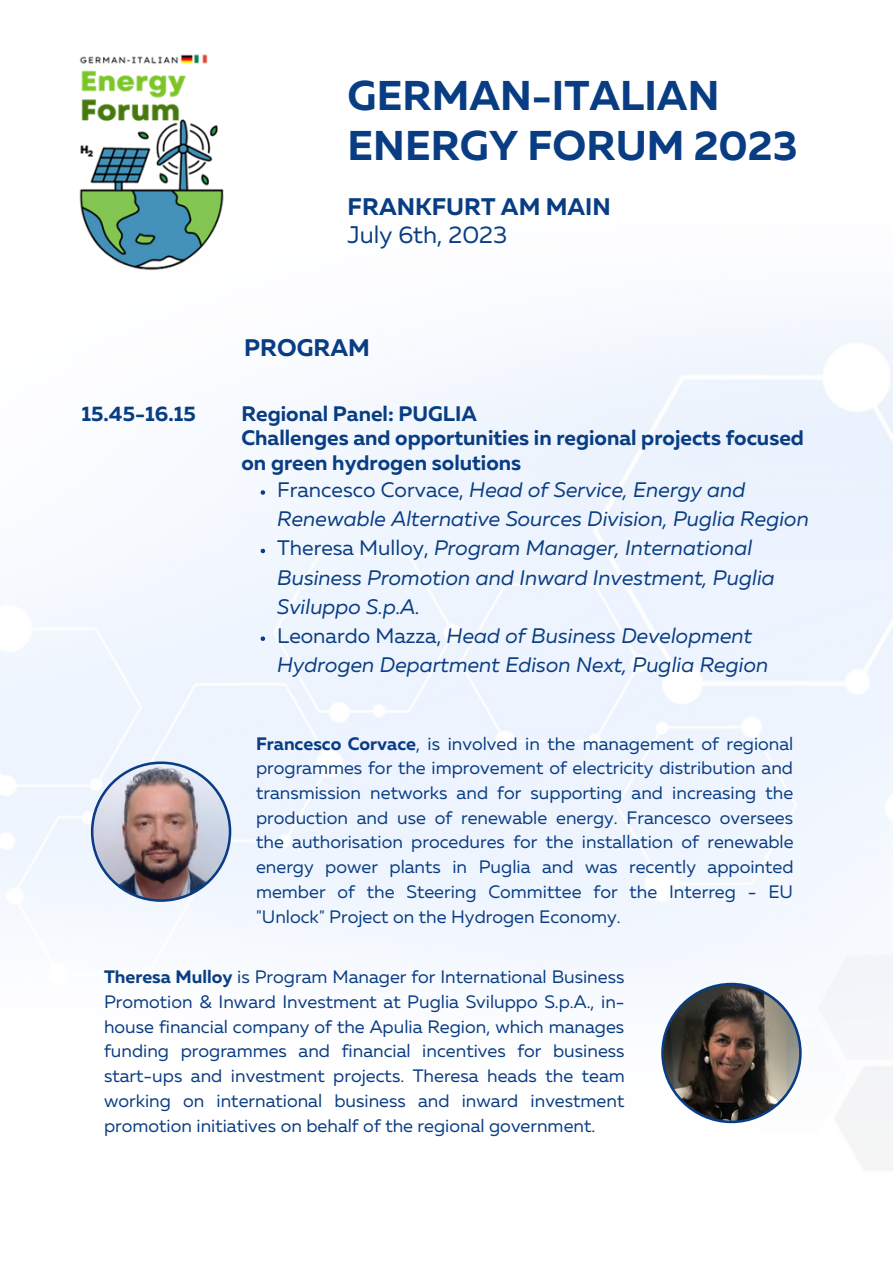
<style>
.page{position:relative;width:893px;height:1264px;background:#fff}
.page>*{position:absolute;margin:0;border:0;box-sizing:border-box;transform-origin:0 0}
.t1{font:700 41.55px "Muller";color:#093d83}
.t2{font:700 24px "Muller";color:#093d83}
.t3{font:24px "Muller";color:#093d83}
.t4{font:italic 21px/29.2px "Muller";color:#093d83}
.t5{font:700 21px/24.8px "Muller";color:#093d83}
.t6{font:18px/24.8px "Muller";color:#093d83;text-align:justify}
.s1{font-style:normal}
.s2{font-weight:700}
</style>
<div class="page">
<img style="left:0;top:314px;width:892px;height:856px">
<img style="left:0;top:54px;width:339px;height:296px">
<svg style="left:260px;top:490px;width:5px;height:5px"></svg>
<svg style="left:260px;top:548px;width:5px;height:5px"></svg>
<svg style="left:260px;top:636px;width:5px;height:5px"></svg>
<img style="left:91px;top:761px;width:140px;height:140px">
<svg style="left:661px;top:982px;width:140px;height:141px"></svg>
<p class="t1" style="left:347px;top:78px;width:373px">GERMAN-ITALIAN</p>
<p class="t1" style="left:347px;top:128px;width:451px">ENERGY FORUM 2023</p>
<p class="t2" style="left:347px;top:197px;width:265px">FRANKFURT AM MAIN</p>
<p class="t3" style="left:347px;top:225px;width:161px">July 6th, 2023</p>
<p class="t5" style="left:81px;top:402px;width:116px">15.45-16.15</p>
<p class="t2" style="left:244px;top:337px;width:127px">PROGRAM</p>
<p class="t5" style="left:241px;top:402px;width:237px">Regional Panel: PUGLIA</p>
<p class="t5" style="left:241px;top:427px;width:564px">Challenges and opportunities in regional projects focused on green hydrogen solutions</p>
<p class="t4" style="left:277px;top:477px;width:533px"><span class="s1">Francesco Corvace,</span> Head of Service, Energy and<br>Renewable Alternative Sources Division, Puglia Region</p>
<p class="t4" style="left:277px;top:535px;width:499px"><span class="s1">Theresa Mulloy,</span> Program Manager, International<br>Business Promotion and Inward Investment, Puglia<br>Sviluppo S.p.A.</p>
<p class="t4" style="left:277px;top:623px;width:492px"><span class="s1">Leonardo Mazza,</span> Head of Business Development<br>Hydrogen Department Edison Next, Puglia Region</p>
<p class="t6" style="left:256px;top:732px;width:539px"><span class="s2">Francesco Corvace</span>, is involved in the management of regional programmes for the improvement of electricity distribution and transmission networks and for supporting and increasing the production and use of renewable energy. Francesco oversees the authorisation procedures for the installation of renewable energy power plants in Puglia and was recently appointed member of the Steering Committee for the Interreg - EU "Unlock" Project on the Hydrogen Economy.</p>
<p class="t6" style="left:104px;top:966px;width:522px"><span class="s2">Theresa Mulloy</span> is Program Manager for International Business Promotion &amp; Inward Investment at Puglia Sviluppo S.p.A., in&shy;house financial company of the Apulia Region, which manages funding programmes and financial incentives for business start-ups and investment projects. Theresa heads the team working on international business and inward investment promotion initiatives on behalf of the regional government.</p>
</div>
